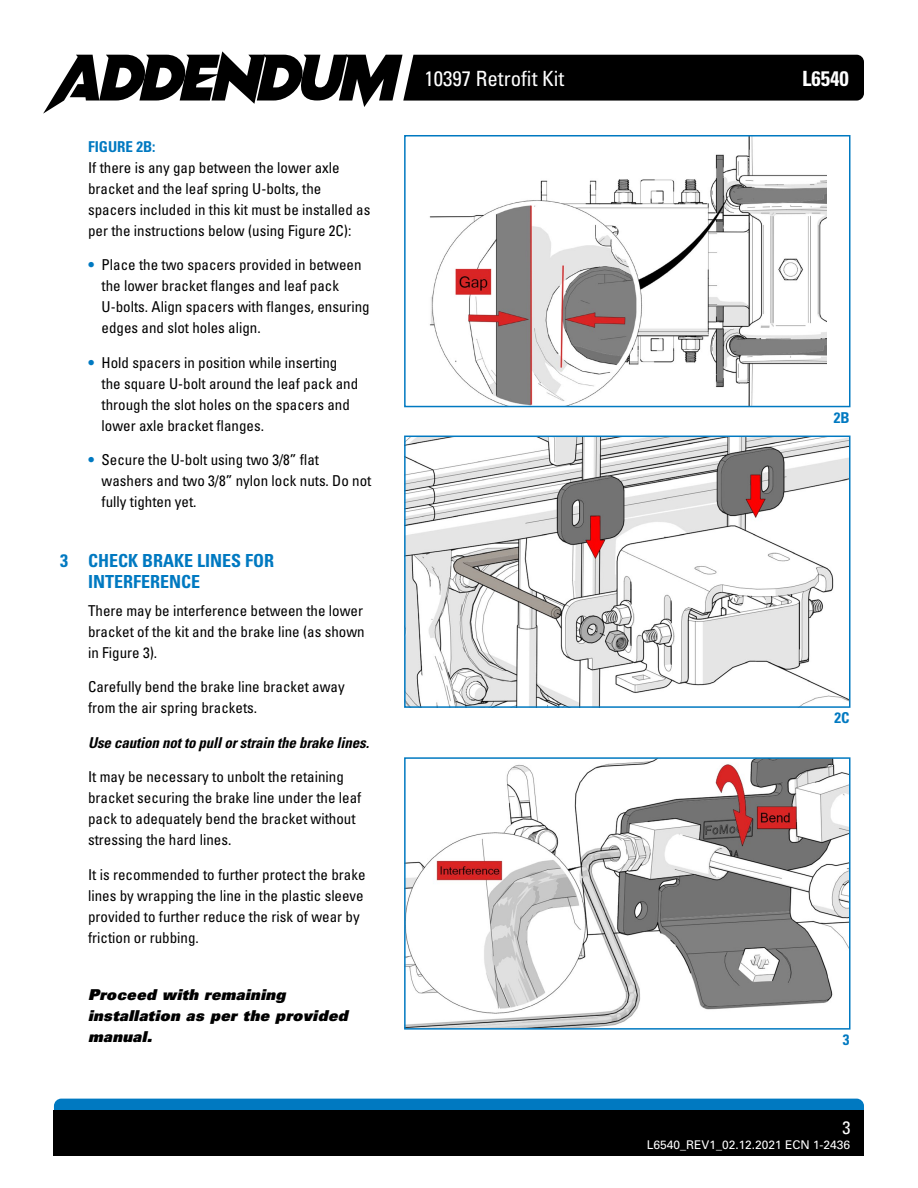
<style>
.page{position:relative;width:918px;height:1188px;background:#fff}
.page>*{position:absolute;margin:0;border:0;box-sizing:border-box;transform-origin:0 0}
.t1{font:italic 67.05px "Vampire Wars";color:#000}
.t2{font:condensed 21px "Univers LT Std";color:#fff}
.t3{font:700 condensed 21px "Univers LT Std";color:#fff}
.t4{font:700 condensed 18px/21px "Univers LT Std";color:#0079c1}
.t5{font:condensed 18px "Univers LT Std";color:#fff}
.t6{font:condensed 15px/21px "Univers LT Std";color:#000}
.t7{font:15px/21px "Univers LT Std X Black Obl";letter-spacing:.025em;color:#000}
.t8{font:italic 700 condensed 15px "Univers LT Std";letter-spacing:-.01em;color:#000}
.t9{font:700 condensed 15px "Univers LT Std";color:#0079c1}
.t10{font:12px "Univers LT Std";color:#fff}
.s1{font-weight:700;color:#0079c1}
</style>
<div class="page">
<div style="left:54px;top:1099px;width:810px;height:45px;background:#0079c1;border-radius:7px"></div>
<div style="left:54px;top:1110px;width:810px;height:46px;background:#000"></div>
<div style="left:403px;top:55px;width:461px;height:46px;background:#000"></div>
<img style="left:429px;top:138px;width:397px;height:266px">
<div style="left:404px;top:135px;width:446px;height:272px;border:2px solid #0079c1"></div>
<img style="left:407px;top:439px;width:440px;height:266px">
<div style="left:404px;top:436px;width:446px;height:272px;border:2px solid #0079c1"></div>
<img style="left:407px;top:760px;width:440px;height:267px">
<div style="left:404px;top:757px;width:446px;height:273px;border:2px solid #0079c1"></div>
<h1 class="t1" style="left:54px;top:34px;width:342px">ADDENDUM</h1>
<p class="t9" style="left:88px;top:137px;width:69px">FIGURE 2B:</p>
<p class="t6" style="left:88px;top:157px;width:284px">If there is any gap between the lower axle bracket and the leaf spring U-bolts, the spacers included in this kit must be installed as per the instructions below (using Figure 2C):</p>
<p class="t6" style="left:102px;top:254px;width:270px;text-indent:-14px"><span class="s1">•</span> Place the two spacers provided in between the lower bracket flanges and leaf pack U-bolts. Align spacers with flanges, ensuring edges and slot holes align.</p>
<p class="t6" style="left:102px;top:352px;width:258px;text-indent:-14px"><span class="s1">•</span> Hold spacers in position while inserting the square U-bolt around the leaf pack and through the slot holes on the spacers and lower axle bracket flanges.</p>
<p class="t6" style="left:102px;top:449px;width:271px;text-indent:-14px"><span class="s1">•</span> Secure the U-bolt using two 3/8” flat washers and two 3/8” nylon lock nuts. Do not fully tighten yet.</p>
<p class="t4" style="left:88px;top:550px;width:188px;text-indent:-28px">3 CHECK BRAKE LINES FOR<br>INTERFERENCE</p>
<p class="t6" style="left:88px;top:600px;width:278px;text-align:justify">There may be interference between the lower bracket of the kit and the brake line (as shown in Figure 3).</p>
<p class="t6" style="left:88px;top:676px;width:258px">Carefully bend the brake line bracket away from the air spring brackets.</p>
<p class="t8" style="left:88px;top:733px;width:282px">Use caution not to pull or strain the brake lines.</p>
<p class="t6" style="left:88px;top:766px;width:275px">It may be necessary to unbolt the retaining bracket securing the brake line under the leaf pack to adequately bend the bracket without stressing the hard lines.</p>
<p class="t6" style="left:88px;top:864px;width:279px">It is recommended to further protect the brake lines by wrapping the line in the plastic sleeve provided to further reduce the risk of wear by friction or rubbing.</p>
<p class="t7" style="left:88px;top:984px;width:261px">Proceed with remaining installation as per the provided manual.</p>
<h2 class="t2" style="left:424px;top:65px;width:141px">10397 Retrofit Kit</h2>
<h2 class="t3" style="left:802px;top:65px;width:48px">L6540</h2>
<p class="t9" style="left:834px;top:408px;width:17px">2B</p>
<p class="t9" style="left:835px;top:709px;width:16px">2C</p>
<p class="t9" style="left:843px;top:1031px;width:8px">3</p>
<p class="t5" style="left:843px;top:1116px;width:9px">3</p>
<p class="t10" style="left:647px;top:1138px;width:205px">L6540_REV1_02.12.2021 ECN 1-2436</p>
</div>
